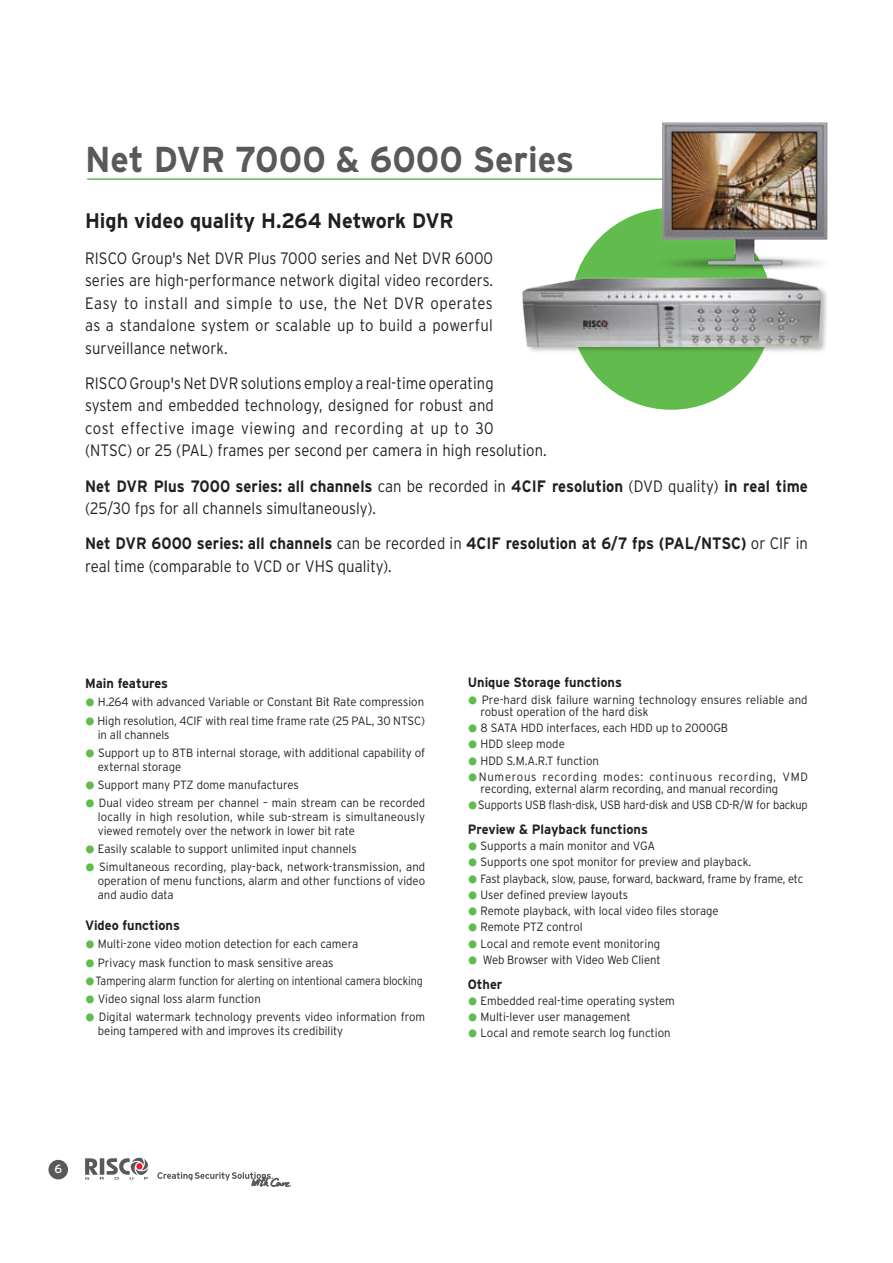
<style>
.page{position:relative;width:893px;height:1263px;background:#fff}
.page>*{position:absolute;margin:0;border:0;box-sizing:border-box;transform-origin:0 0}
.t1{font:700 36px "Interstate";color:#58595b;scale:.95 1}
.t2{font:700 21px "Interstate";color:#231f20;scale:.95 1}
.t3{font:300 16.5px/22.5px "Interstate";letter-spacing:.005em;color:#231f20;scale:.9 1}
.t4{font:700 16.5px/22.5px "Interstate";letter-spacing:.005em;color:#231f20;scale:.9 1}
.t5{font:700 13.5px "Interstate";color:#231f20;scale:.95 1}
.t6{font:300 12px/14px "Interstate";color:#231f20;scale:.95 1}
.t7{font:300 12px "Interstate";color:#231f20;scale:.9 1}
.t8{font:300 12px "Interstate";color:#231f20;scale:.93 1}
.t9{font:300 12px "Interstate";color:#231f20;scale:.92 1}
.t10{font:12px "Interstate";color:#fff}
.s1{font-weight:700}
.s2{font-weight:300}
.s3{color:#62bc4d}
</style>
<div class="page">
<hr style="left:87px;top:178px;width:721px;height:2px;background:#62bc4d">
<div style="left:570px;top:208px;width:202px;height:202px;background:#62bc4d;border-radius:50%"></div>
<img style="left:648px;top:122px;width:180px;height:152px">
<div style="left:522px;top:277px;width:328px;height:87px;background:#231f20;opacity:.3"></div>
<img style="left:522px;top:274px;width:306px;height:73px">
<div style="left:48px;top:1160px;width:20px;height:19px;background:#58595b;border-radius:50%"></div>
<svg style="left:85px;top:1157px;width:63px;height:23px"></svg>
<svg style="left:157px;top:1172px;width:134px;height:15px"></svg>
<h1 class="t1" style="left:85px;top:139px;width:516px">Net DVR 7000 &amp; 6000 Series</h1>
<h2 class="t2" style="left:85px;top:209px;width:390px">High video quality H.264 Network DVR</h2>
<p class="t3" style="left:85px;top:246px;width:455px;text-align:justify">RISCO Group's Net DVR Plus 7000 series and Net DVR 6000 series are high-performance network digital video recorders.<br>Easy to install and simple to use, the Net DVR operates as a standalone system or scalable up to build a powerful surveillance network.</p>
<p class="t3" style="left:85px;top:372px;width:514px">RISCO Group's Net DVR solutions employ a real-time operating<br>system and embedded technology, designed for robust and<br>cost effective image viewing and recording at up to 30<br>(NTSC) or 25 (PAL) frames per second per camera in high resolution.</p>
<h3 class="t3" style="left:85px;top:474px;width:805px"><span class="s1">Net DVR Plus 7000 series: all channels</span> can be recorded in <span class="s1">4CIF resolution</span> (DVD quality) <span class="s1">in real time </span>(25/30 fps for all channels simultaneously).</h3>
<h3 class="t4" style="left:85px;top:532px;width:805px">Net DVR 6000 series: all channels <span class="s2">can be recorded in</span> 4CIF resolution at 6/7 fps (PAL/NTSC) <span class="s2">or CIF in real time (comparable to VCD or VHS quality).</span></h3>
<p class="t5" style="left:85px;top:676px;width:89px">Main features</p>
<p class="t6" style="left:85px;top:695px;width:358px"><span class="s3">•</span> H.264 with advanced Variable or Constant Bit Rate compression</p>
<p class="t6" style="left:98px;top:713px;width:346px;text-indent:-13px"><span class="s3">•</span> High resolution, 4CIF with real time frame rate (25 PAL, 30 NTSC) in all channels</p>
<p class="t6" style="left:98px;top:745px;width:346px;text-indent:-13px"><span class="s3">•</span> Support up to 8TB internal storage, with additional capability of external storage</p>
<p class="t6" style="left:85px;top:777px;width:227px"><span class="s3">•</span> Support many PTZ dome manufactures</p>
<p class="t6" style="left:98px;top:796px;width:346px;text-align:justify;text-indent:-13px"><span class="s3">•</span> Dual video stream per channel – main stream can be recorded locally in high resolution, while sub-stream is simultaneously viewed remotely over the network in lower bit rate</p>
<p class="t6" style="left:85px;top:842px;width:287px"><span class="s3">•</span> Easily scalable to support unlimited input channels</p>
<p class="t6" style="left:98px;top:860px;width:346px;text-align:justify;text-indent:-13px"><span class="s3">•</span> Simultaneous recording, play-back, network-transmission, and operation of menu functions, alarm and other functions of video and audio data</p>
<p class="t5" style="left:85px;top:918px;width:101px">Video functions</p>
<p class="t6" style="left:85px;top:937px;width:289px"><span class="s3">•</span> Multi-zone video motion detection for each camera</p>
<p class="t6" style="left:85px;top:955px;width:263px"><span class="s3">•</span> Privacy mask function to mask sensitive areas</p>
<p class="t7" style="left:85px;top:974px;width:377px"><span class="s3">•</span>Tampering alarm function for alerting on intentional camera blocking</p>
<p class="t6" style="left:85px;top:992px;width:187px"><span class="s3">•</span> Video signal loss alarm function</p>
<p class="t6" style="left:98px;top:1010px;width:346px;text-indent:-13px"><span class="s3">•</span> Digital watermark technology prevents video information from being tampered with and improves its credibility</p>
<p class="t5" style="left:468px;top:675px;width:164px">Unique Storage functions</p>
<p class="t6" style="left:480px;top:693px;width:346px;line-height:12px;text-indent:-13px"><span class="s3">•</span> Pre-hard disk failure warning technology ensures reliable and robust operation of the hard disk</p>
<p class="t6" style="left:468px;top:721px;width:275px"><span class="s3">•</span> 8 SATA HDD interfaces, each HDD up to 2000GB</p>
<p class="t6" style="left:468px;top:737px;width:104px"><span class="s3">•</span> HDD sleep mode</p>
<p class="t6" style="left:468px;top:753px;width:140px"><span class="s3">•</span> HDD S.M.A.R.T function</p>
<p class="t6" style="left:480px;top:770px;width:346px;line-height:12px;text-indent:-13px"><span class="s3">•</span>Numerous recording modes: continuous recording, VMD recording, external alarm recording, and manual recording</p>
<p class="t9" style="left:468px;top:798px;width:371px"><span class="s3">•</span>Supports USB flash-disk, USB hard-disk and USB CD-R/W for backup</p>
<p class="t5" style="left:468px;top:821px;width:191px">Preview &amp; Playback functions</p>
<p class="t6" style="left:468px;top:839px;width:199px"><span class="s3">•</span> Supports a main monitor and VGA</p>
<p class="t6" style="left:468px;top:855px;width:300px"><span class="s3">•</span> Supports one spot monitor for preview and playback.</p>
<p class="t8" style="left:468px;top:871px;width:362px"><span class="s3">•</span> Fast playback, slow, pause, forward, backward, frame by frame, etc</p>
<p class="t6" style="left:468px;top:887px;width:170px"><span class="s3">•</span> User defined preview layouts</p>
<p class="t6" style="left:468px;top:904px;width:266px"><span class="s3">•</span> Remote playback, with local video files storage</p>
<p class="t6" style="left:468px;top:920px;width:123px"><span class="s3">•</span> Remote PTZ control</p>
<p class="t6" style="left:468px;top:936px;width:204px"><span class="s3">•</span> Local and remote event monitoring</p>
<p class="t6" style="left:468px;top:952px;width:204px"><span class="s3">•</span> Web Browser with Video Web Client</p>
<p class="t5" style="left:468px;top:976px;width:38px">Other</p>
<p class="t6" style="left:468px;top:993px;width:219px"><span class="s3">•</span> Embedded real-time operating system</p>
<p class="t6" style="left:468px;top:1010px;width:173px"><span class="s3">•</span> Multi-lever user management</p>
<p class="t6" style="left:468px;top:1026px;width:215px"><span class="s3">•</span> Local and remote search log function</p>
<p class="t10" style="left:54px;top:1162px;width:9px">6</p>
</div>
